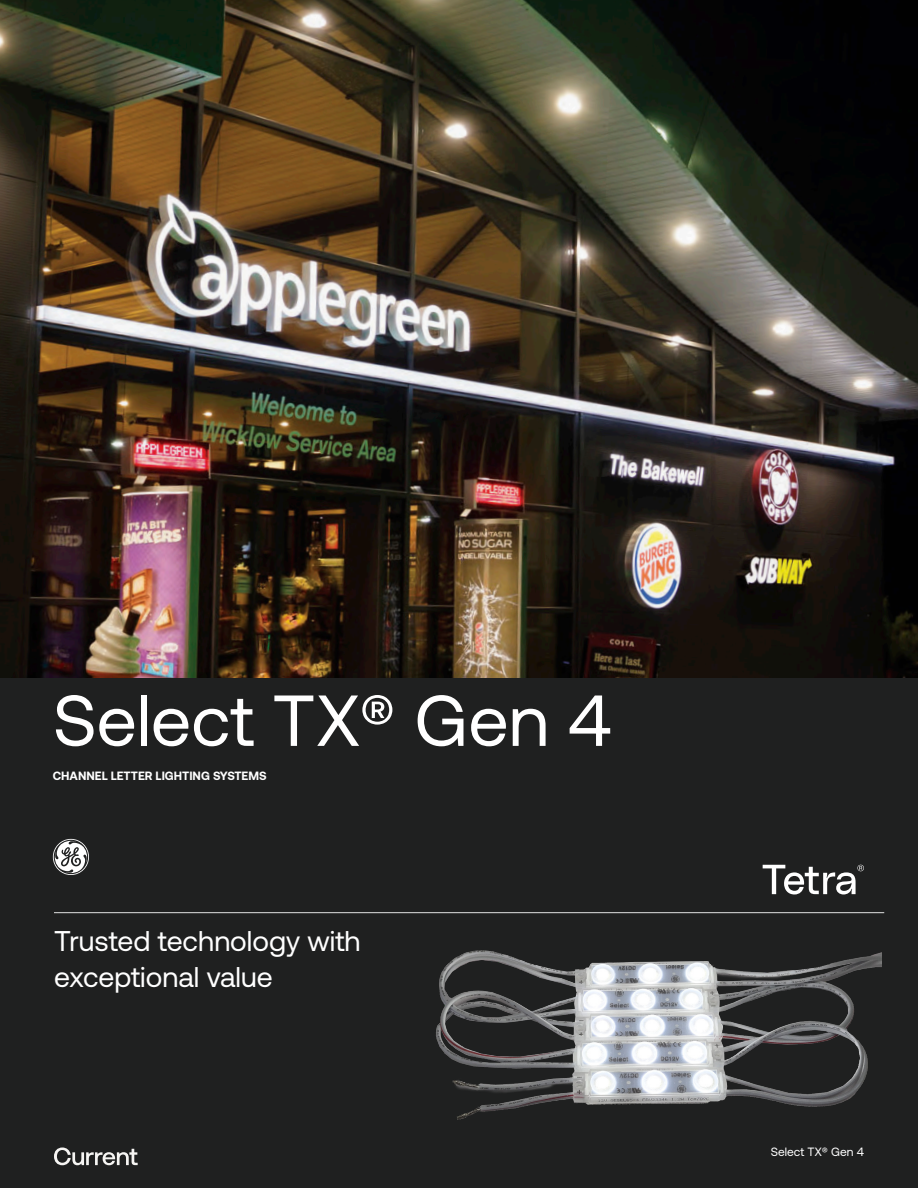
<style>
.page{position:relative;width:918px;height:1188px;background:#1f2020}
.page>*{position:absolute;margin:0;border:0;box-sizing:border-box;transform-origin:0 0}
.Product_title{font:72px "Aeonik";color:#fff}
.Statement{font:28.5px/36px "Aeonik";color:#fff}
.Body_Dark{font:700 12px "Aeonik";color:#fff}
.t1{font:12px "Aeonik";color:#fff}
</style>
<div class="page">
<img style="left:0;top:0;width:918px;height:678px">
<hr style="left:54px;top:912px;width:830px;height:1px;background:#e2e3e2">
<svg style="left:763px;top:865px;width:101px;height:30px"></svg>
<svg style="left:54px;top:1147px;width:84px;height:18px"></svg>
<img style="left:419px;top:912px;width:463px;height:208px">
<svg style="left:53px;top:839px;width:36px;height:36px"></svg>
<p class="Product_title" style="left:53px;top:681px;width:561px">Select TX® Gen 4</p>
<p class="Body_Dark" style="left:53px;top:769px;width:215px">CHANNEL LETTER LIGHTING SYSTEMS</p>
<p class="Statement" style="left:54px;top:923px;width:308px">Trusted technology with exceptional value</p>
<p class="t1" style="left:771px;top:1145px;width:95px">Select TX® Gen 4</p>
</div>
